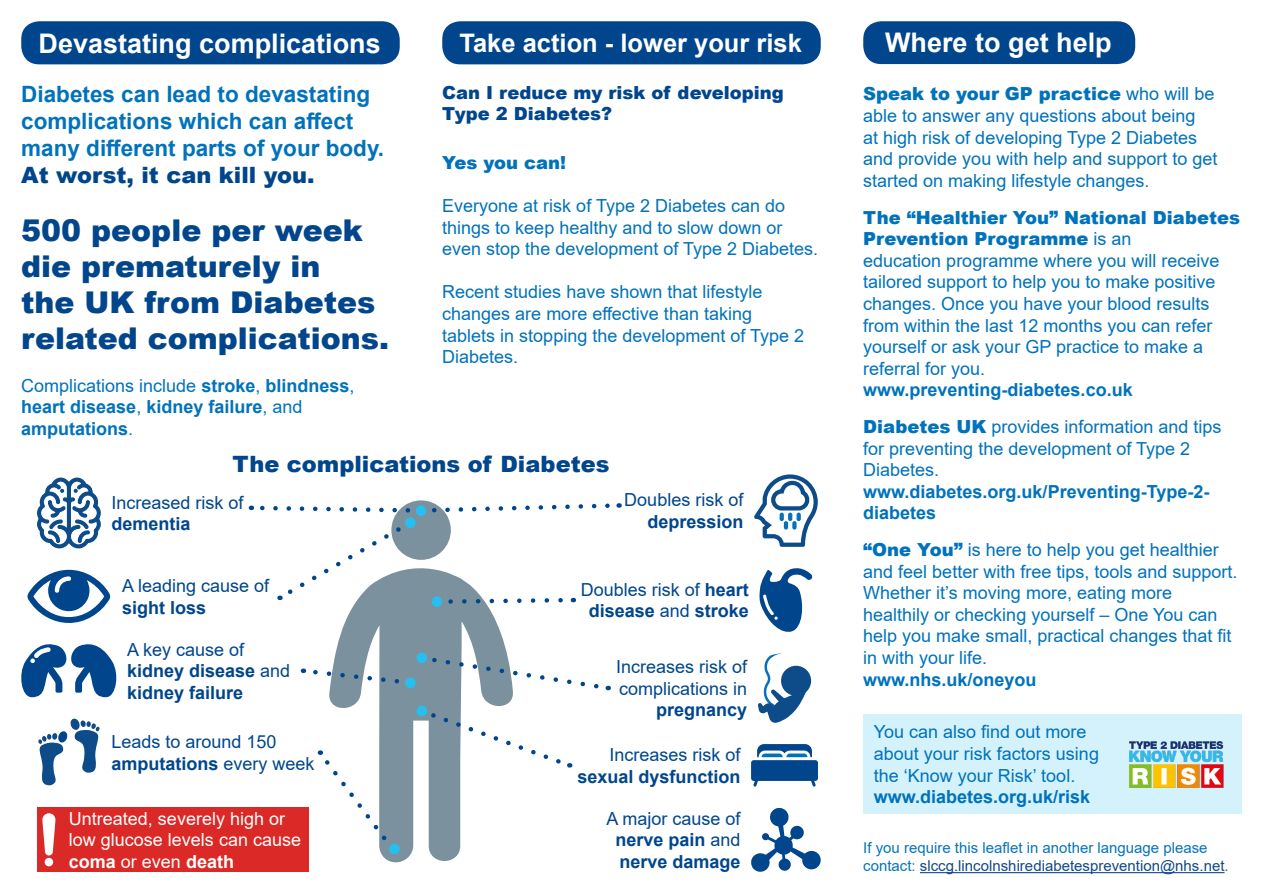
<style>
.page{position:relative;width:1263px;height:893px;background:#fff}
.page>*{position:absolute;margin:0;border:0;box-sizing:border-box;transform-origin:0 0}
.t1{font:900 30px/36px "Arial";color:#01468c}
.t2{font:700 27px "Arial";color:#fff}
.t3{font:700 25.5px "Arial";color:#fff}
.t4{font:700 22.5px/27px "Arial";color:#0072bc}
.t5{font:900 22.5px "Arial";color:#01468c}
.t6{font:18px/21.6px "Arial";color:#0072bc}
.t7{font:700 18px/21.6px "Arial";color:#0072bc}
.t8{font:18px/21.6px "Arial";color:#01468c}
.t9{font:700 18px/21.6px "Arial";color:#01468c}
.t10{font:900 18px/21.6px "Arial";color:#0072bc}
.t11{font:18px/21.6px "Arial";color:#fff}
.t12{font:900 18px/21.6px "Arial";color:#01468c}
.t13{font:15px/18px "Arial";color:#0773bb}
.s1{font-weight:400}
.s2{font-weight:700}
.s3{font-weight:900}
.s4{color:#124888}
</style>
<div class="page">
<div style="left:37px;top:807px;width:272px;height:65px;background:#da2926"></div>
<div style="left:21px;top:21px;width:379px;height:43px;background:#01468c;border-radius:18px"></div>
<div style="left:442px;top:21px;width:379px;height:43px;background:#01468c;border-radius:18px"></div>
<svg style="left:37px;top:478px;width:64px;height:70px"></svg>
<div style="left:391px;top:500px;width:60px;height:60px;background:#7b919d;border-radius:50%"></div>
<svg style="left:329px;top:552px;width:184px;height:311px;fill:#7b919d"></svg>
<svg style="left:27px;top:570px;width:83px;height:53px"></svg>
<svg style="left:21px;top:644px;width:95px;height:53px"></svg>
<svg style="left:38px;top:719px;width:62px;height:67px"></svg>
<svg style="left:43px;top:813px;width:12px;height:42px"></svg>
<div style="left:45px;top:858px;width:8px;height:8px;background:#fff;border-radius:50%"></div>
<svg style="left:754px;top:474px;width:64px;height:73px"></svg>
<svg style="left:759px;top:568px;width:53px;height:64px"></svg>
<div style="left:781px;top:666px;width:30px;height:30px;background:#0d4b89;border-radius:50%"></div>
<svg style="left:758px;top:653px;width:48px;height:70px"></svg>
<svg style="left:751px;top:744px;width:67px;height:43px"></svg>
<svg style="left:751px;top:808px;width:70px;height:64px"></svg>
<svg style="left:251px;top:503px;width:162px;height:98px"></svg>
<svg style="left:430px;top:501px;width:190px;height:14px"></svg>
<div style="left:416px;top:505px;width:10px;height:11px;background:#26bff0;border-radius:50%"></div>
<div style="left:405px;top:517px;width:11px;height:11px;background:#26bff0;border-radius:50%"></div>
<svg style="left:446px;top:596px;width:128px;height:10px"></svg>
<div style="left:432px;top:596px;width:10px;height:11px;background:#26bff0;border-radius:50%"></div>
<svg style="left:429px;top:655px;width:180px;height:37px"></svg>
<div style="left:416px;top:652px;width:11px;height:11px;background:#26bff0;border-radius:50%"></div>
<svg style="left:303px;top:667px;width:99px;height:19px"></svg>
<div style="left:405px;top:677px;width:11px;height:11px;background:#26bff0;border-radius:50%"></div>
<svg style="left:428px;top:710px;width:142px;height:59px"></svg>
<div style="left:416px;top:705px;width:11px;height:11px;background:#26bff0;border-radius:50%"></div>
<svg style="left:318px;top:750px;width:75px;height:101px"></svg>
<div style="left:389px;top:844px;width:11px;height:10px;background:#26bff0;border-radius:50%"></div>
<div style="left:863px;top:21px;width:272px;height:43px;background:#01468c;border-radius:18px"></div>
<div style="left:863px;top:715px;width:379px;height:99px;background:#d4f2fc"></div>
<img style="left:1129px;top:741px;width:95px;height:47px">
<hr style="left:920px;top:872px;width:304px;height:1px;background:#124888">
<p class="t2" style="left:39px;top:24px;width:344px">Devastating complications</p>
<p class="t4" style="left:21px;top:81px;width:364px">Diabetes can lead to devastating complications which can affect many different parts of your body.</p>
<p class="t5" style="left:21px;top:159px;width:295px">At worst, it can kill you.</p>
<p class="t1" style="left:21px;top:211px;width:369px">500 people per week die prematurely in<br>the UK from Diabetes related complications.</p>
<p class="t7" style="left:21px;top:375px;width:335px"><span class="s1">Complications include</span> stroke<span class="s1">,</span> blindness<span class="s1">, </span>heart disease<span class="s1">,</span> kidney failure<span class="s1">, and </span>amputations<span class="s1">.</span></p>
<p class="t3" style="left:459px;top:25px;width:344px">Take action - lower your risk</p>
<p class="t12" style="left:442px;top:81px;width:343px">Can I reduce my risk of developing<br>Type 2 Diabetes?</p>
<p class="t10" style="left:442px;top:151px;width:126px">Yes you can!</p>
<p class="t6" style="left:442px;top:195px;width:377px">Everyone at risk of Type 2 Diabetes can do things to keep healthy and to slow down or even stop the development of Type 2 Diabetes.</p>
<p class="t6" style="left:442px;top:281px;width:363px">Recent studies have shown that lifestyle changes are more effective than taking tablets in stopping the development of Type 2<br>Diabetes.</p>
<p class="t5" style="left:233px;top:448px;width:378px">The complications of Diabetes</p>
<p class="t8" style="left:111px;top:492px;width:134px">Increased risk of <span class="s2">dementia</span></p>
<p class="t8" style="left:624px;top:489px;width:121px;text-align:right">Doubles risk of <span class="s2">depression</span></p>
<p class="t8" style="left:122px;top:575px;width:149px">A leading cause of</p>
<p class="t9" style="left:122px;top:597px;width:86px">sight loss</p>
<p class="t8" style="left:127px;top:638px;width:119px">A key cause of</p>
<p class="t9" style="left:127px;top:660px;width:165px">kidney disease <span class="s1">and </span>kidney failure</p>
<p class="t8" style="left:111px;top:731px;width:205px">Leads to around 150 <span class="s2">amputations</span> every week</p>
<p class="t11" style="left:69px;top:807px;width:234px">Untreated, severely high or low glucose levels can cause <span class="s2">coma</span> or even <span class="s2">death</span></p>
<p class="t9" style="left:581px;top:579px;width:170px;text-align:center"><span class="s1">Doubles risk of</span> heart disease <span class="s1">and</span> stroke</p>
<p class="t8" style="left:616px;top:656px;width:133px;text-align:right">Increases risk of complications in <span class="s2">pregnancy</span></p>
<p class="t8" style="left:609px;top:744px;width:133px">Increases risk of</p>
<p class="t9" style="left:577px;top:766px;width:165px">sexual dysfunction</p>
<p class="t8" style="left:606px;top:807px;width:136px">A major cause of</p>
<p class="t9" style="left:615px;top:829px;width:127px">nerve pain <span class="s1">and</span></p>
<p class="t9" style="left:619px;top:851px;width:123px">nerve damage</p>
<p class="t2" style="left:885px;top:24px;width:228px">Where to get help</p>
<p class="t6" style="left:863px;top:83px;width:356px"><span class="s3">Speak to your GP practice</span> who will be able to answer any questions about being<br>at high risk of developing Type 2 Diabetes and provide you with help and support to get started on making lifestyle changes.</p>
<p class="t10" style="left:863px;top:206px;width:378px">The “Healthier You” National Diabetes<br>Prevention Programme <span class="s1">is an</span></p>
<p class="t6" style="left:863px;top:249px;width:358px">education programme where you will receive tailored support to help you to make positive changes. Once you have your blood results from within the last 12 months you can refer yourself or ask your GP practice to make a referral for you.</p>
<p class="t7" style="left:863px;top:379px;width:271px">www.preventing-diabetes.co.uk</p>
<p class="t6" style="left:863px;top:416px;width:360px"><span class="s3">Diabetes UK</span> provides information and tips for preventing the development of Type 2<br>Diabetes.</p>
<p class="t7" style="left:863px;top:481px;width:348px">www.diabetes.org.uk/Preventing-Type-2- diabetes</p>
<p class="t6" style="left:863px;top:539px;width:376px"><span class="s3">“One You”</span> is here to help you get healthier and feel better with free tips, tools and support.<br>Whether it’s moving more, eating more healthily or checking yourself – One You can help you make small, practical changes that fit in with your life.</p>
<p class="t7" style="left:863px;top:669px;width:175px">www.nhs.uk/oneyou</p>
<p class="t6" style="left:874px;top:721px;width:227px">You can also find out more about your risk factors using the ‘Know your Risk’ tool.</p>
<p class="t7" style="left:874px;top:786px;width:218px">www.diabetes.org.uk/risk</p>
<p class="t13" style="left:863px;top:839px;width:367px">If you require this leaflet in another language please contact: <span class="s4">slccg.lincolnshirediabetesprevention@nhs.net</span>.</p>
</div>
